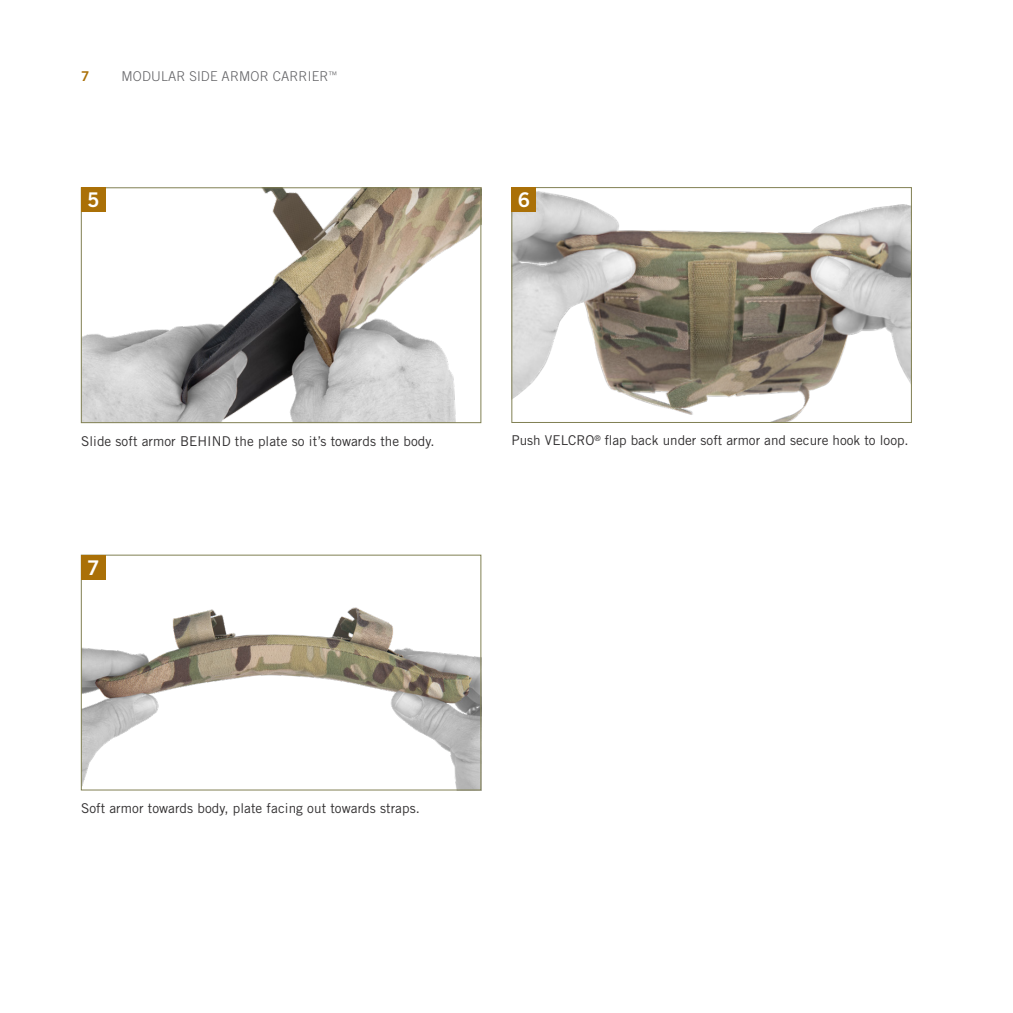
<style>
.page{position:relative;width:1013px;height:1013px;background:#fff}
.page>*{position:absolute;margin:0;border:0;box-sizing:border-box;transform-origin:0 0}
.Section_Title{font:20.25px "Trade Gothic LT Std Bd 2";color:#fff}
.Section_Title-2{font:13.5px "Trade Gothic LT Std";letter-spacing:.005em;color:#312f30}
.t1{font:300 13.5px "Trade Gothic LT Std";letter-spacing:.01em;color:#636366}
.t2{font:13.5px "Trade Gothic LT Std Bd 2";color:#aa7007}
</style>
<div class="page">
<img style="left:83px;top:189px;width:396px;height:232px">
<div style="left:81px;top:187px;width:400px;height:236px;border:1px solid #818053"></div>
<img style="left:513px;top:191px;width:396px;height:230px">
<div style="left:511px;top:187px;width:400px;height:236px;border:1px solid #818053"></div>
<img style="left:83px;top:579px;width:396px;height:209px">
<div style="left:81px;top:555px;width:400px;height:235px;border:1px solid #818053"></div>
<div style="left:81px;top:187px;width:25px;height:25px;background:#aa7007"></div>
<div style="left:511px;top:187px;width:25px;height:25px;background:#aa7007"></div>
<div style="left:81px;top:555px;width:25px;height:24px;background:#aa7007"></div>
<p class="t2" style="left:81px;top:68px;width:10px">7</p>
<p class="t1" style="left:122px;top:68px;width:217px">MODULAR SIDE ARMOR CARRIER<sup>™</sup></p>
<p class="Section_Title" style="left:87px;top:187px;width:14px">5</p>
<p class="Section_Title" style="left:518px;top:187px;width:14px">6</p>
<p class="Section_Title-2" style="left:81px;top:432px;width:355px">Slide soft armor BEHIND the plate so it’s towards the body.</p>
<p class="Section_Title" style="left:87px;top:554px;width:14px">7</p>
<p class="Section_Title-2" style="left:511px;top:432px;width:398px">Push VELCRO<sup>®</sup> flap back under soft armor and secure hook to loop.</p>
<p class="Section_Title-2" style="left:81px;top:800px;width:340px">Soft armor towards body, plate facing out towards straps.</p>
</div>
